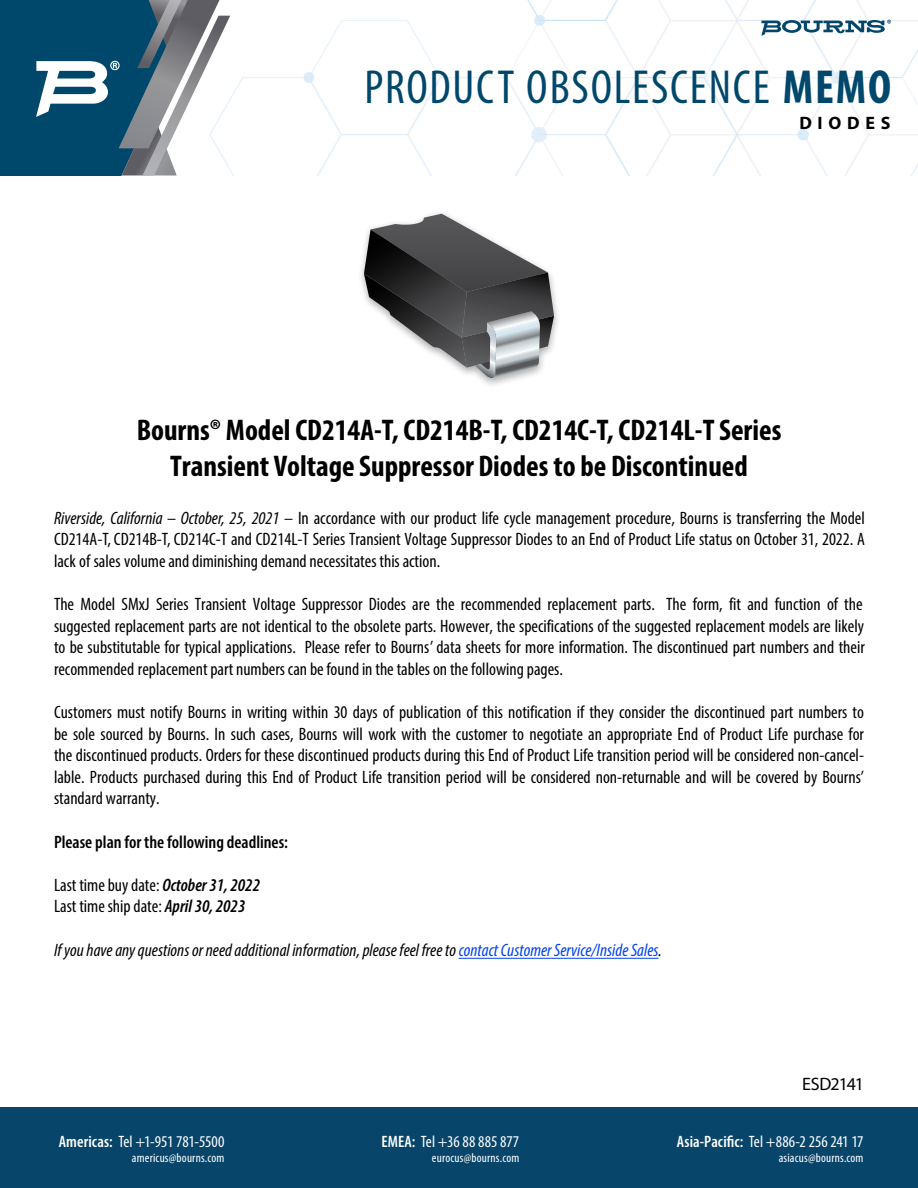
<style>
.page{position:relative;width:918px;height:1188px;background:#fff}
.page>*{position:absolute;margin:0;border:0;box-sizing:border-box;transform-origin:0 0}
.t1{font:condensed 48px "Myriad Pro";letter-spacing:.04em;color:#00476c}
.t2{font:700 condensed 30px/36px "Myriad Pro";color:#000;text-align:center}
.t3{font:condensed 18px/21.6px "Myriad Pro";color:#000;text-align:justify}
.t4{font:italic condensed 18px "Myriad Pro";color:#000}
.t5{font:600 condensed 18px "Myriad Pro";color:#000}
.t6{font:18px "Myriad Pro";letter-spacing:-.05em;color:#000}
.t7{font:700 18px "Myriad Pro";letter-spacing:.32em;color:#000}
.t8{font:condensed 16.5px "Myriad Pro";color:#fff}
.t9{font:condensed 12.75px "Myriad Pro";letter-spacing:.015em;color:#fff}
.s1{font-weight:700}
.s2{font-style:italic}
.s3{font-weight:600;font-style:italic}
.s4{color:#0042f4}
.s5{font-weight:600}
</style>
<div class="page">
<div style="left:0;top:1107px;width:918px;height:81px;background:#07456b"></div>
<svg style="left:0;top:0;width:918px;height:176px"></svg>
<hr style="left:459px;top:958px;width:200px;height:1px;background:#0042f4">
<div style="left:357px;top:210px;width:205px;height:178px;background:#000;opacity:.33"></div>
<svg style="left:364px;top:214px;width:190px;height:164px"></svg>
<h1 class="t1" style="left:364px;top:58px;width:528px">PRODUCT OBSOLESCENCE <span class="s1">MEMO</span></h1>
<p class="t7" style="left:799px;top:111px;width:93px">DIODES</p>
<h2 class="t2" style="left:137px;top:412px;width:646px">Bourns® Model CD214A-T, CD214B-T, CD214C-T, CD214L-T Series<br>Transient Voltage Suppressor Diodes to be Discontinued</h2>
<p class="t3" style="left:54px;top:507px;width:812px"><span class="s2">Riverside, California – October, 25, 2021</span> – In accordance with our product life cycle management procedure, Bourns is transferring the Model CD214A-T, CD214B-T, CD214C-T and CD214L-T Series Transient Voltage Suppressor Diodes to an End of Product Life status on October 31, 2022. A lack of sales volume and diminishing demand necessitates this action.</p>
<p class="t3" style="left:54px;top:593px;width:812px;text-align:left">The Model SMxJ Series Transient Voltage Suppressor Diodes are the recommended replacement parts. The form, fit and function of the suggested replacement parts are not identical to the obsolete parts. However, the specifications of the suggested replacement models are likely to be substitutable for typical applications. Please refer to Bourns’ data sheets for more information. The discontinued part numbers and their recommended replacement part numbers can be found in the tables on the following pages.</p>
<p class="t3" style="left:54px;top:701px;width:812px">Customers must notify Bourns in writing within 30 days of publication of this notification if they consider the discontinued part numbers to be sole sourced by Bourns. In such cases, Bourns will work with the customer to negotiate an appropriate End of Product Life purchase for the discontinued products. Orders for these discontinued products during this End of Product Life transition period will be considered non-cancel&shy;lable. Products purchased during this End of Product Life transition period will be considered non-returnable and will be covered by Bourns’ standard warranty.</p>
<p class="t5" style="left:54px;top:831px;width:236px">Please plan for the following deadlines:</p>
<p class="t3" style="left:54px;top:874px;width:208px">Last time buy date: <span class="s3">October 31, 2022<br></span>Last time ship date: <span class="s3">April 30, 2023</span></p>
<p class="t4" style="left:54px;top:939px;width:609px">If you have any questions or need additional information, please feel free to <span class="s4">contact Customer Service/Inside Sales</span>.</p>
<p class="t8" style="left:59px;top:1131px;width:167px"><span class="s5">Americas:</span> Tel +1-951 781-5500</p>
<p class="t9" style="left:132px;top:1150px;width:94px">americus@bourns.com</p>
<p class="t8" style="left:382px;top:1131px;width:139px"><span class="s5">EMEA:</span> Tel +36 88 885 877</p>
<p class="t9" style="left:432px;top:1150px;width:89px">eurocus@bourns.com</p>
<p class="t6" style="left:802px;top:1073px;width:63px">ESD2141</p>
<p class="t8" style="left:677px;top:1131px;width:188px"><span class="s5">Asia-Pacific:</span> Tel +886-2 256 241 17</p>
<p class="t9" style="left:779px;top:1150px;width:86px">asiacus@bourns.com</p>
</div>
